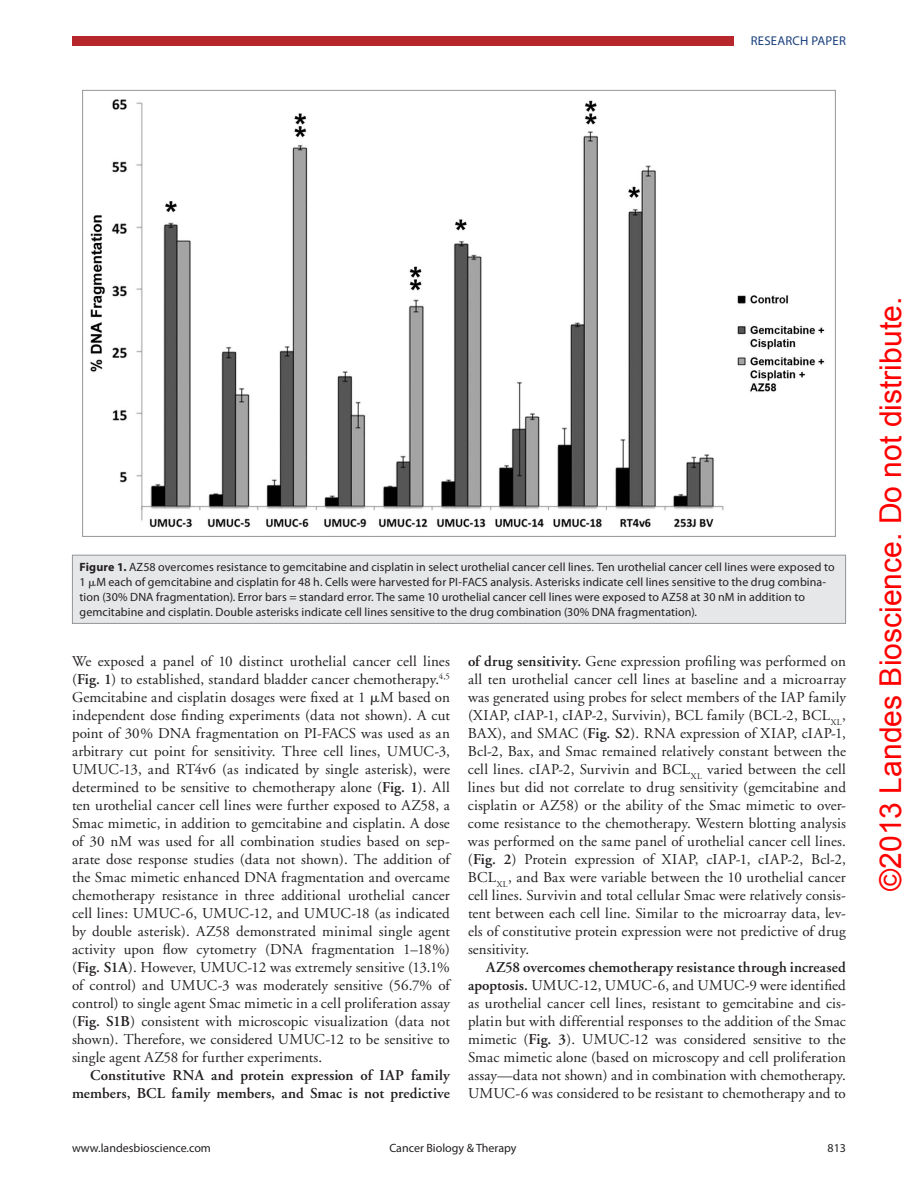
<style>
.page{position:relative;width:918px;height:1188px;background:#fff}
.page>*{position:absolute;margin:0;border:0;box-sizing:border-box;transform-origin:0 0}
.t1{font:30.15px "Arial";color:#f00}
.t2{font:15px/18px "Adobe Garamond";color:#231f20;text-align:justify}
.t3{font:600 15px/18px "Adobe Garamond";letter-spacing:.005em;color:#231f20;text-align:right}
.t4{font:12.75px "Myriad Pro";letter-spacing:.02em;color:#193f7c}
.t5{font:12px/15px "Myriad Pro";letter-spacing:.005em;color:#231f20}
.s1{font-weight:700}
.s2{font-family:"Universal Std Greekw Math Pi"}
.s3{font-weight:600}
</style>
<div class="page">
<div style="left:72px;top:36px;width:662px;height:10px;background:#b7262b"></div>
<img style="left:90px;top:99px;width:735px;height:429px">
<div style="left:72px;top:555px;width:774px;height:68px;background:#e6e7e9"></div>
<div style="left:72px;top:555px;width:774px;height:69px;border:1px solid #939598"></div>
<p class="t4" style="left:751px;top:33px;width:94px">Research Paper</p>
<p class="t5" style="left:80px;top:560px;width:757px"><span class="s1">Figure 1.</span> AZ58 overcomes resistance to gemcitabine and cisplatin in select urothelial cancer cell lines. Ten urothelial cancer cell lines were exposed to 1 <span class="s2">μ</span>M each of gemcitabine and cisplatin for 48 h. Cells were harvested for PI-FACS analysis. Asterisks indicate cell lines sensitive to the drug combina&shy;tion (30% DNA fragmentation). Error bars = standard error. The same 10 urothelial cancer cell lines were exposed to AZ58 at 30 nM in addition to gemcitabine and cisplatin. Double asterisks indicate cell lines sensitive to the drug combination (30% DNA fragmentation).</p>
<p class="t2" style="left:72px;top:653px;width:380px">We exposed a panel of 10 distinct urothelial cancer cell lines (<span class="s3">Fig. 1</span>) to established, standard bladder cancer chemotherapy.<sup>4,5<br></sup>Gemcitabine and cisplatin dosages were fixed at 1 <span class="s2">μ</span>M based on independent dose finding experiments (data not shown). A cut point of 30% DNA fragmentation on PI-FACS was used as an arbitrary cut point for sensitivity. Three cell lines, UMUC-3, UMUC-13, and RT4v6 (as indicated by single asterisk), were determined to be sensitive to chemotherapy alone (<span class="s3">Fig. 1</span>). All ten urothelial cancer cell lines were further exposed to AZ58, a Smac mimetic, in addition to gemcitabine and cisplatin. A dose of 30 nM was used for all combination studies based on sep&shy;arate dose response studies (data not shown). The addition of the Smac mimetic enhanced DNA fragmentation and overcame chemotherapy resistance in three additional urothelial cancer cell lines: UMUC-6, UMUC-12, and UMUC-18 (as indicated by double asterisk). AZ58 demonstrated minimal single agent activity upon flow cytometry (DNA fragmentation 1–18%) (<span class="s3">Fig. S1A</span>). However, UMUC-12 was extremely sensitive (13.1% of control) and UMUC-3 was moderately sensitive (56.7% of control) to single agent Smac mimetic in a cell proliferation assay (<span class="s3">Fig. S1B</span>) consistent with microscopic visualization (data not shown). Therefore, we considered UMUC-12 to be sensitive to single agent AZ58 for further experiments.</p>
<p class="t3" style="left:72px;top:1067px;width:379px">Constitutive RNA and protein expression of IAP family members, BCL family members, and Smac is not predictive</p>
<p class="t2" style="left:468px;top:653px;width:380px"><span class="s3">of drug sensitivity.</span> Gene expression profiling was performed on all ten urothelial cancer cell lines at baseline and a microarray was generated using probes for select members of the IAP family (XIAP, cIAP-1, cIAP-2, Survivin), BCL family (BCL-2, BCL<sub>XL</sub>, BAX), and SMAC (<span class="s3">Fig. S2</span>). RNA expression of XIAP, cIAP-1, Bcl-2, Bax, and Smac remained relatively constant between the cell lines. cIAP-2, Survivin and BCL<sub>XL</sub> varied between the cell lines but did not correlate to drug sensitivity (gemcitabine and cisplatin or AZ58) or the ability of the Smac mimetic to over&shy;come resistance to the chemotherapy. Western blotting analysis was performed on the same panel of urothelial cancer cell lines. (<span class="s3">Fig. 2</span>) Protein expression of XIAP, cIAP-1, cIAP-2, Bcl-2, BCL<sub>XL</sub>, and Bax were variable between the 10 urothelial cancer cell lines. Survivin and total cellular Smac were relatively consis&shy;tent between each cell line. Similar to the microarray data, lev&shy;els of constitutive protein expression were not predictive of drug sensitivity.</p>
<p class="t2" style="left:468px;top:959px;width:379px;text-indent:18px"><span class="s3">AZ58 overcomes chemotherapy resistance through increased apoptosis.</span> UMUC-12, UMUC-6, and UMUC-9 were identified as urothelial cancer cell lines, resistant to gemcitabine and cis&shy;platin but with differential responses to the addition of the Smac mimetic (<span class="s3">Fig. 3</span>). UMUC-12 was considered sensitive to the Smac mimetic alone (based on microscopy and cell proliferation assay—data not shown) and in combination with chemotherapy.<br>UMUC-6 was considered to be resistant to chemotherapy and to</p>
<p class="t5" style="left:72px;top:1140px;width:140px">www.landesbioscience.com</p>
<p class="t5" style="left:389px;top:1140px;width:129px">Cancer Biology &amp; Therapy</p>
<p class="t5" style="left:828px;top:1140px;width:20px">813</p>
<h1 class="t1" style="left:871px;top:891px;width:595px;rotate:-90deg">©2013 Landes Bioscience. Do not distribute.</h1>
</div>
